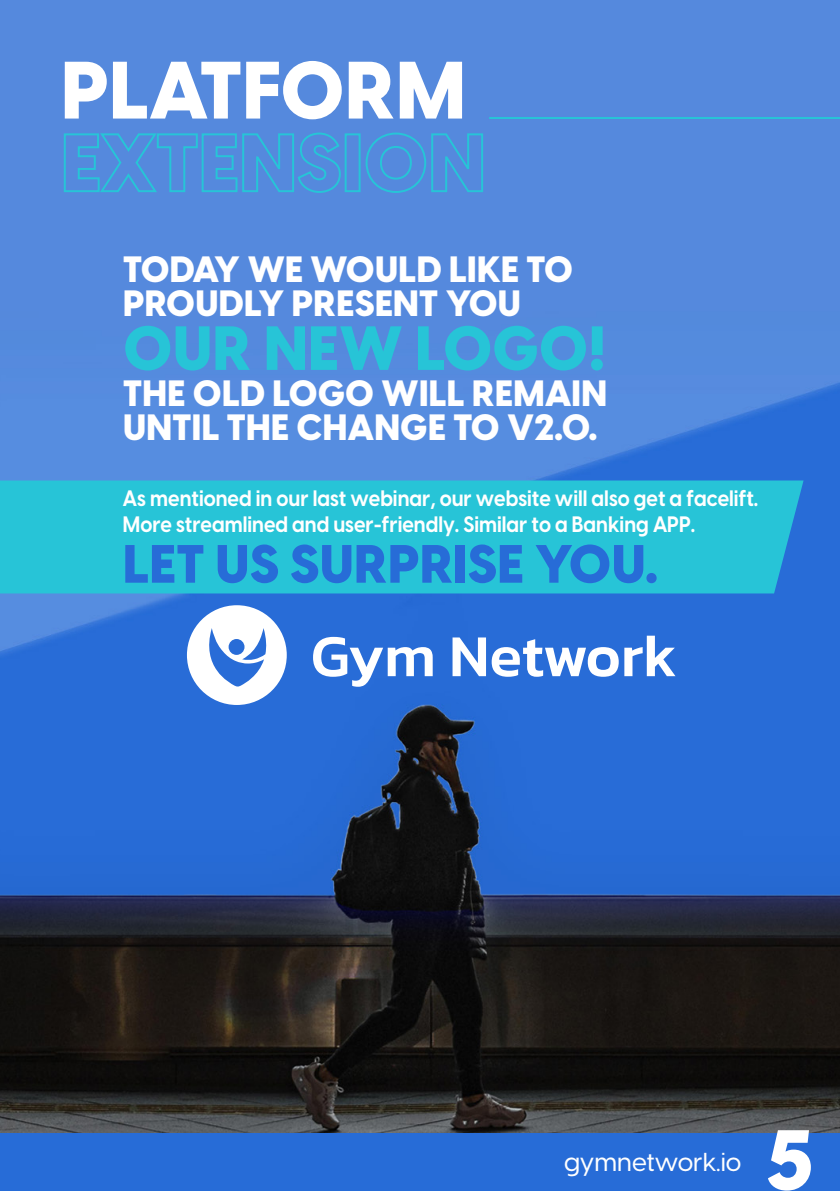
<style>
.page{position:relative;width:840px;height:1191px;background:#fff}
.page>*{position:absolute;margin:0;border:0;box-sizing:border-box;transform-origin:0 0}
.t1{font:italic 800 83.8px "Visby CF";color:#fff}
.t2{font:800 80px "Visby CF";letter-spacing:.01em;color:#fff}
.t3{font:800 61.4px "Visby CF";letter-spacing:.01em;color:#27c4d7}
.t4{font:800 53px "Visby CF";letter-spacing:.01em;color:#276cd7}
.t5{font:800 36px/34.2px "Visby CF";letter-spacing:.01em;color:#fff}
.t6{font:500 25.6px "Visby CF";color:#fff}
.t7{font:700 22px/26px "Visby CF";color:#fff;scale:.91 1}
</style>
<div class="page">
<img style="left:0;top:0;width:839px;height:1133px">
<svg style="left:63px;top:132px;width:278px;height:62px;background:#4c93db"></svg>
<div style="left:344px;top:133px;width:16px;height:59px;border:2px solid #27c4d7"></div>
<svg style="left:364px;top:132px;width:120px;height:62px;background:#4d92db"></svg>
<hr style="left:489px;top:117px;width:350px;height:2px;background:#27c4d7">
<div style="left:0;top:1133px;width:839px;height:58px;background:#276cd7"></div>
<div style="left:0;top:480px;width:803px;height:113px;background:#27c4d7"></div>
<svg style="left:313px;top:635px;width:362px;height:52px"></svg>
<svg style="left:187px;top:605px;width:99px;height:100px"></svg>
<h2 class="t2" style="left:61px;top:26px;width:405px">PLATFORM</h2>
<h3 class="t5" style="left:123px;top:250px;width:451px">TODAY WE WOULD LIKE TO<br>PROUDLY PRESENT YOU</h3>
<h3 class="t3" style="left:123px;top:299px;width:483px">OUR NEW LOGO!</h3>
<h3 class="t5" style="left:123px;top:374px;width:485px">THE OLD LOGO WILL REMAIN<br>UNTIL THE CHANGE TO V2.0.</h3>
<p class="t7" style="left:123px;top:484px;width:699px">As mentioned in our last webinar, our website will also get a facelift.<br>More streamlined and user-friendly. Similar to a Banking APP.</p>
<h3 class="t4" style="left:123px;top:521px;width:536px">LET US SURPRISE YOU.</h3>
<p class="t6" style="left:563px;top:1142px;width:179px">gymnetwork.io</p>
<h1 class="t1" style="left:766px;top:1092px;width:49px">5</h1>
</div>
